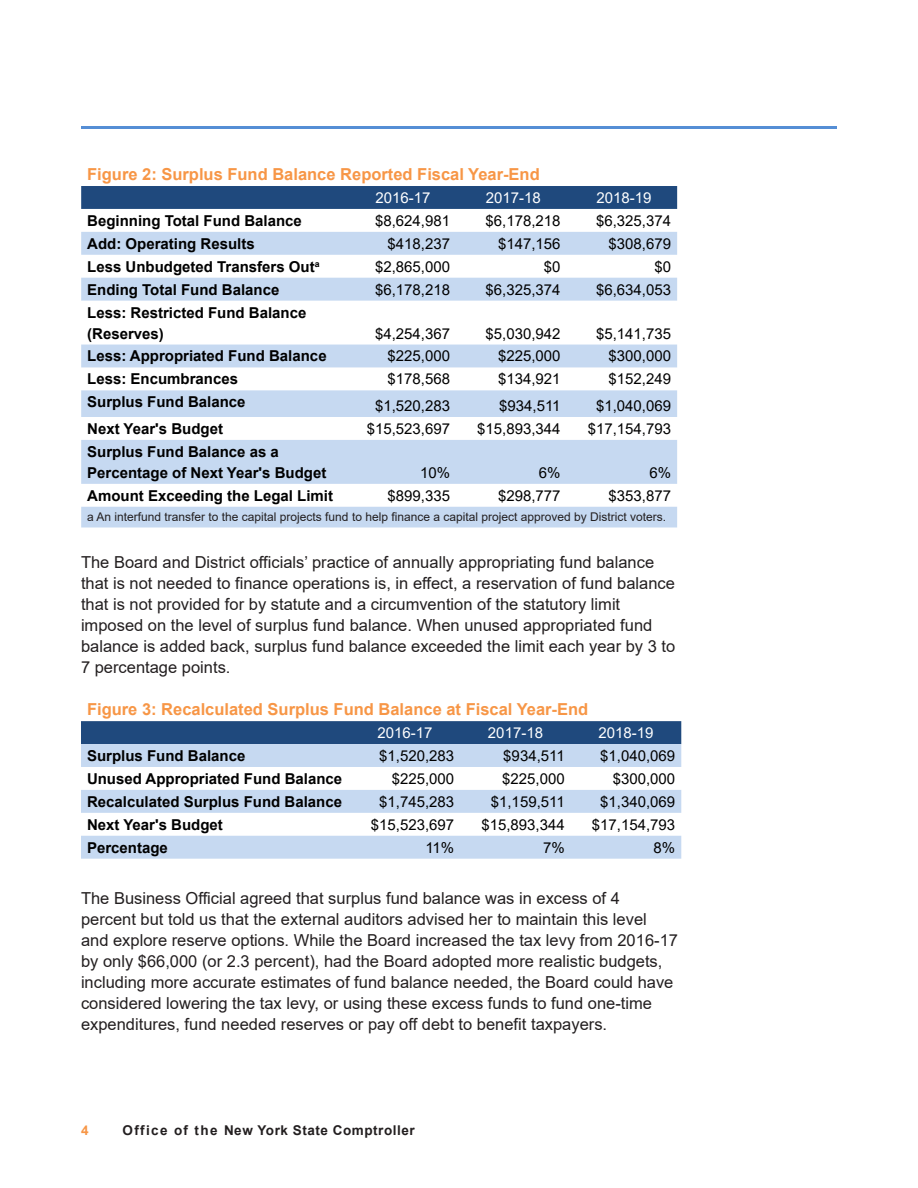
<style>
.page{position:relative;width:918px;height:1188px;background:#fff}
.page>*{position:absolute;margin:0;border:0;box-sizing:border-box;transform-origin:0 0}
.Body_Text{font:16.5px/21px "Arial";color:#231f20}
._7_Figures{font:700 16.5px "Arial";color:#f79646}
._7_Figures-2{font:15px "Arial";color:#000}
._7_Figures-3{font:700 15px/21px "Arial";color:#000}
._7_Figures-4{font:15px "Arial";color:#fff}
.t1{font:700 13.5px "Arial";letter-spacing:.04em;color:#231f20}
.t2{font:700 13.5px "Arial";color:#f79646}
.Footnotes{font:12px "Arial";color:#231f20}
</style>
<div class="page">
<hr style="left:81px;top:126px;width:756px;height:3px;background:#558ed5">
<div style="left:81px;top:186px;width:596px;height:23px;background:#1f497d"></div>
<svg style="left:81px;top:232px;width:596px;height:295px;fill:#c6d9f1"></svg>
<div style="left:81px;top:721px;width:600px;height:23px;background:#1f497d"></div>
<svg style="left:81px;top:744px;width:600px;height:115px;fill:#c6d9f1"></svg>
<p class="_7_Figures" style="left:87px;top:163px;width:454px">Figure 2: Surplus Fund Balance Reported Fiscal Year-End</p>
<p class="_7_Figures-4" style="left:375px;top:187px;width:57px">2016-17</p>
<p class="_7_Figures-4" style="left:486px;top:187px;width:57px">2017-18</p>
<p class="_7_Figures-4" style="left:596px;top:187px;width:57px">2018-19</p>
<p class="_7_Figures-3" style="left:87px;top:210px;width:216px">Beginning Total Fund Balance</p>
<p class="_7_Figures-2" style="left:375px;top:210px;width:77px">$8,624,981</p>
<p class="_7_Figures-2" style="left:486px;top:210px;width:77px">$6,178,218</p>
<p class="_7_Figures-2" style="left:596px;top:210px;width:77px">$6,325,374</p>
<p class="_7_Figures-3" style="left:87px;top:233px;width:169px">Add: Operating Results</p>
<p class="_7_Figures-2" style="left:388px;top:233px;width:64px">$418,237</p>
<p class="_7_Figures-2" style="left:498px;top:233px;width:64px">$147,156</p>
<p class="_7_Figures-2" style="left:609px;top:233px;width:64px">$308,679</p>
<p class="_7_Figures-3" style="left:87px;top:256px;width:234px">Less Unbudgeted Transfers Out<sup>a</sup></p>
<p class="_7_Figures-2" style="left:375px;top:256px;width:77px">$2,865,000</p>
<p class="_7_Figures-2" style="left:544px;top:256px;width:18px">$0</p>
<p class="_7_Figures-2" style="left:654px;top:256px;width:18px">$0</p>
<p class="_7_Figures-3" style="left:87px;top:279px;width:194px">Ending Total Fund Balance</p>
<p class="_7_Figures-2" style="left:375px;top:279px;width:77px">$6,178,218</p>
<p class="_7_Figures-2" style="left:486px;top:279px;width:77px">$6,325,374</p>
<p class="_7_Figures-2" style="left:596px;top:279px;width:77px">$6,634,053</p>
<p class="_7_Figures-3" style="left:87px;top:302px;width:221px">Less: Restricted Fund Balance (Reserves)</p>
<p class="_7_Figures-2" style="left:375px;top:323px;width:77px">$4,254,367</p>
<p class="_7_Figures-2" style="left:486px;top:323px;width:77px">$5,030,942</p>
<p class="_7_Figures-2" style="left:596px;top:323px;width:77px">$5,141,735</p>
<p class="_7_Figures-3" style="left:87px;top:346px;width:241px">Less: Appropriated Fund Balance</p>
<p class="_7_Figures-2" style="left:388px;top:346px;width:64px">$225,000</p>
<p class="_7_Figures-2" style="left:498px;top:346px;width:64px">$225,000</p>
<p class="_7_Figures-2" style="left:609px;top:346px;width:64px">$300,000</p>
<p class="_7_Figures-3" style="left:87px;top:369px;width:152px">Less: Encumbrances</p>
<p class="_7_Figures-2" style="left:388px;top:369px;width:64px">$178,568</p>
<p class="_7_Figures-2" style="left:498px;top:369px;width:64px">$134,921</p>
<p class="_7_Figures-2" style="left:609px;top:369px;width:64px">$152,249</p>
<p class="_7_Figures-3" style="left:87px;top:392px;width:160px">Surplus Fund Balance</p>
<p class="_7_Figures-2" style="left:375px;top:395px;width:77px">$1,520,283</p>
<p class="_7_Figures-2" style="left:499px;top:395px;width:63px">$934,511</p>
<p class="_7_Figures-2" style="left:596px;top:395px;width:77px">$1,040,069</p>
<p class="_7_Figures-3" style="left:87px;top:418px;width:137px">Next Year's Budget</p>
<p class="_7_Figures-2" style="left:367px;top:418px;width:85px">$15,523,697</p>
<p class="_7_Figures-2" style="left:477px;top:418px;width:85px">$15,893,344</p>
<p class="_7_Figures-2" style="left:588px;top:418px;width:85px">$17,154,793</p>
<p class="_7_Figures-3" style="left:87px;top:441px;width:241px">Surplus Fund Balance as a<br>Percentage of Next Year's Budget</p>
<p class="_7_Figures-2" style="left:420px;top:462px;width:32px">10%</p>
<p class="_7_Figures-2" style="left:539px;top:462px;width:23px">6%</p>
<p class="_7_Figures-2" style="left:649px;top:462px;width:23px">6%</p>
<p class="_7_Figures-3" style="left:87px;top:485px;width:247px">Amount Exceeding the Legal Limit</p>
<p class="_7_Figures-2" style="left:388px;top:485px;width:64px">$899,335</p>
<p class="_7_Figures-2" style="left:498px;top:485px;width:64px">$298,777</p>
<p class="_7_Figures-2" style="left:609px;top:485px;width:64px">$353,877</p>
<p class="Footnotes" style="left:87px;top:509px;width:580px">a An interfund transfer to the capital projects fund to help finance a capital project approved by District voters.</p>
<p class="Body_Text" style="left:81px;top:552px;width:596px">The Board and District officials’ practice of annually appropriating fund balance that is not needed to finance operations is, in effect, a reservation of fund balance that is not provided for by statute and a circumvention of the statutory limit imposed on the level of surplus fund balance. When unused appropriated fund balance is added back, surplus fund balance exceeded the limit each year by 3 to 7 percentage points.</p>
<p class="_7_Figures" style="left:87px;top:698px;width:503px">Figure 3: Recalculated Surplus Fund Balance at Fiscal Year-End</p>
<p class="_7_Figures-4" style="left:377px;top:722px;width:57px">2016-17</p>
<p class="_7_Figures-4" style="left:488px;top:722px;width:57px">2017-18</p>
<p class="_7_Figures-4" style="left:599px;top:722px;width:57px">2018-19</p>
<p class="_7_Figures-3" style="left:87px;top:745px;width:160px">Surplus Fund Balance</p>
<p class="_7_Figures-2" style="left:379px;top:745px;width:77px">$1,520,283</p>
<p class="_7_Figures-2" style="left:503px;top:745px;width:63px">$934,511</p>
<p class="_7_Figures-2" style="left:600px;top:745px;width:77px">$1,040,069</p>
<p class="_7_Figures-3" style="left:87px;top:768px;width:257px">Unused Appropriated Fund Balance</p>
<p class="_7_Figures-2" style="left:392px;top:768px;width:64px">$225,000</p>
<p class="_7_Figures-2" style="left:502px;top:768px;width:64px">$225,000</p>
<p class="_7_Figures-2" style="left:613px;top:768px;width:64px">$300,000</p>
<p class="_7_Figures-3" style="left:87px;top:791px;width:257px">Recalculated Surplus Fund Balance</p>
<p class="_7_Figures-2" style="left:379px;top:791px;width:77px">$1,745,283</p>
<p class="_7_Figures-2" style="left:491px;top:791px;width:75px">$1,159,511</p>
<p class="_7_Figures-2" style="left:600px;top:791px;width:77px">$1,340,069</p>
<p class="_7_Figures-3" style="left:87px;top:814px;width:137px">Next Year's Budget</p>
<p class="_7_Figures-2" style="left:371px;top:814px;width:85px">$15,523,697</p>
<p class="_7_Figures-2" style="left:481px;top:814px;width:85px">$15,893,344</p>
<p class="_7_Figures-2" style="left:592px;top:814px;width:85px">$17,154,793</p>
<p class="_7_Figures-3" style="left:87px;top:837px;width:82px">Percentage</p>
<p class="_7_Figures-2" style="left:425px;top:837px;width:30px">11%</p>
<p class="_7_Figures-2" style="left:543px;top:837px;width:23px">7%</p>
<p class="_7_Figures-2" style="left:654px;top:837px;width:23px">8%</p>
<p class="Body_Text" style="left:81px;top:888px;width:599px">The Business Official agreed that surplus fund balance was in excess of 4 percent but told us that the external auditors advised her to maintain this level and explore reserve options. While the Board increased the tax levy from 2016-17 by only $66,000 (or 2. 3 percent), had the Board adopted more realistic budgets, including more accurate estimates of fund balance needed, the Board could have considered lowering the tax levy, or using these excess funds to fund one-time expenditures, fund needed reserves or pay off debt to benefit taxpayers.</p>
<p class="t2" style="left:81px;top:1121px;width:9px">4</p>
<p class="t1" style="left:123px;top:1121px;width:294px">Office of the New York State Comptroller</p>
</div>
